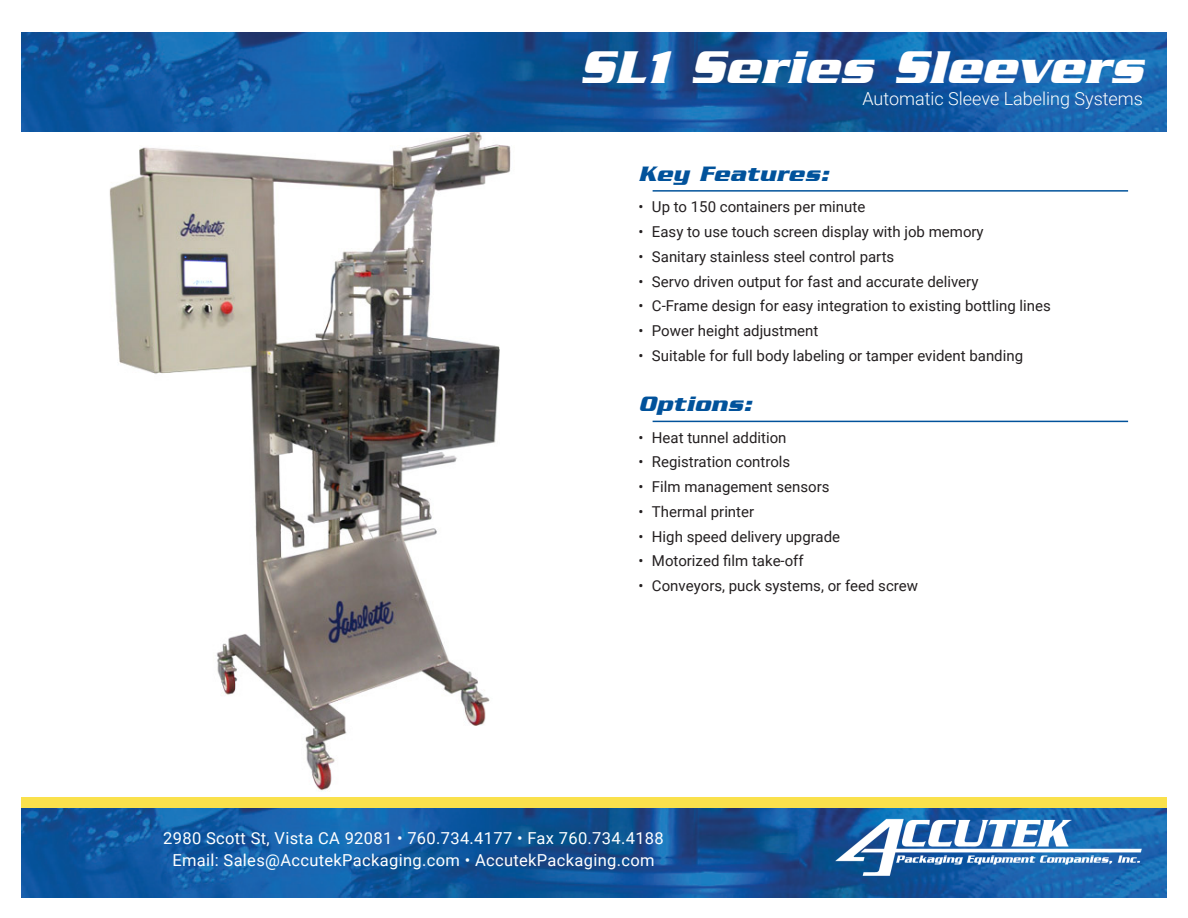
<style>
.page{position:relative;width:1188px;height:918px;background:#fff}
.page>*{position:absolute;margin:0;border:0;box-sizing:border-box;transform-origin:0 0}
.t1{font:italic 700 49.5px "Serpentine";letter-spacing:.01em;color:#fff}
.t2{font:italic 700 22.5px "Serpentine";letter-spacing:.025em;color:#01529b}
.t3{font:300 18px "Roboto";color:#fff}
.t4{font:16.5px "Roboto";letter-spacing:.02em;color:#fff}
.t5{font:15px "Roboto";color:#231f20}
</style>
<div class="page">
<img style="left:52px;top:131px;width:550px;height:661px">
<img style="left:21px;top:32px;width:1146px;height:99px">
<img style="left:21px;top:808px;width:1146px;height:89px">
<img style="left:836px;top:812px;width:306px;height:63px">
<hr style="left:653px;top:190px;width:475px;height:2px;background:#01529b">
<hr style="left:653px;top:421px;width:475px;height:1px;background:#01529b">
<div style="left:21px;top:797px;width:1146px;height:11px;background:#fae14c"></div>
<p class="t1" style="left:579px;top:38px;width:565px">SL1 Series Sleevers</p>
<p class="t3" style="left:863px;top:86px;width:282px">Automatic Sleeve Labeling Systems</p>
<p class="t2" style="left:638px;top:160px;width:192px">Key Features:</p>
<p class="t5" style="left:638px;top:197px;width:228px">• Up to 150 containers per minute</p>
<p class="t5" style="left:638px;top:221px;width:347px">• Easy to use touch screen display with job memory</p>
<p class="t5" style="left:638px;top:246px;width:257px">• Sanitary stainless steel control parts</p>
<p class="t5" style="left:638px;top:271px;width:341px">• Servo driven output for fast and accurate delivery</p>
<p class="t5" style="left:638px;top:296px;width:414px">• C-Frame design for easy integration to existing bottling lines</p>
<p class="t5" style="left:638px;top:320px;width:181px">• Power height adjustment</p>
<p class="t5" style="left:638px;top:345px;width:386px">• Suitable for full body labeling or tamper evident banding</p>
<p class="t2" style="left:638px;top:390px;width:115px">Options:</p>
<p class="t5" style="left:638px;top:427px;width:150px">• Heat tunnel addition</p>
<p class="t5" style="left:638px;top:452px;width:153px">• Registration controls</p>
<p class="t5" style="left:638px;top:476px;width:193px">• Film management sensors</p>
<p class="t5" style="left:638px;top:501px;width:117px">• Thermal printer</p>
<p class="t5" style="left:638px;top:526px;width:203px">• High speed delivery upgrade</p>
<p class="t5" style="left:638px;top:551px;width:167px">• Motorized film take-off</p>
<p class="t5" style="left:638px;top:575px;width:281px">• Conveyors, puck systems, or feed screw</p>
<p class="t4" style="left:163px;top:826px;width:502px">2980 Scott St, Vista CA 92081 • 760.734.4177 • Fax 760.734.4188</p>
<p class="t4" style="left:172px;top:849px;width:484px">Email: Sales@AccutekPackaging.com • AccutekPackaging.com</p>
</div>
